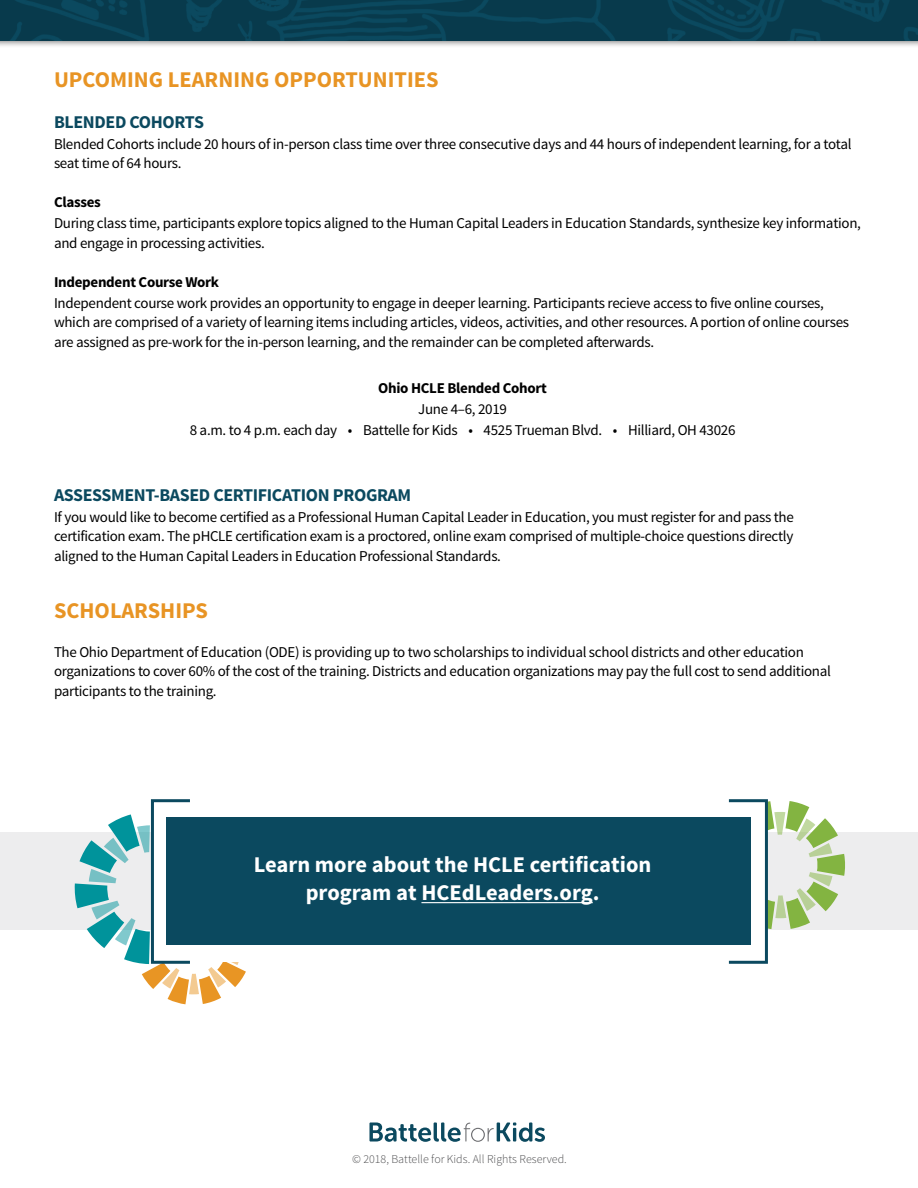
<style>
.page{position:relative;width:918px;height:1188px;background:#fff}
.page>*{position:absolute;margin:0;border:0;box-sizing:border-box;transform-origin:0 0}
.t1{font:700 22.5px/28.5px "Source Sans Pro";color:#fff;text-align:center}
.t2{font:700 22.5px "Source Sans Pro";color:#e89424}
.t3{font:700 18px "Source Sans Pro";letter-spacing:-.02em;color:#0b495f}
.t4{font:15px/19.5px "Source Sans Pro";letter-spacing:-.02em;color:#000}
.t5{font:700 15px "Source Sans Pro";letter-spacing:-.02em;color:#000}
.t6{font:300 12px "Source Sans Pro";color:#4d4d4f}
</style>
<div class="page">
<div style="left:0;top:0;width:918px;height:49px;background:#000;opacity:.75"></div>
<img style="left:0;top:0;width:918px;height:40px">
<div style="left:0;top:833px;width:918px;height:97px;background:#ededee"></div>
<svg style="left:74px;top:812px;width:172px;height:192px"></svg>
<svg style="left:768px;top:801px;width:77px;height:128px"></svg>
<div style="left:153px;top:801px;width:613px;height:160px;background:#fff"></div>
<div style="left:167px;top:818px;width:584px;height:127px;background:#0b495f"></div>
<div style="left:151px;top:799px;width:40px;height:165px;border:3px solid #0b495f"></div>
<div style="left:727px;top:799px;width:41px;height:165px;border:3px solid #0b495f"></div>
<svg style="left:369px;top:1123px;width:176px;height:19px"></svg>
<hr style="left:421px;top:902px;width:172px;height:1px;background:#fff">
<h1 class="t2" style="left:54px;top:65px;width:386px">UPCOMING LEARNING OPPORTUNITIES</h1>
<p class="t3" style="left:54px;top:110px;width:151px">BLENDED COHORTS</p>
<p class="t4" style="left:54px;top:134px;width:799px">Blended Cohorts include 20 hours of in-person class time over three consecutive days and 44 hours of independent learning, for a total seat time of 64 hours.</p>
<p class="t5" style="left:54px;top:193px;width:48px">Classes</p>
<p class="t4" style="left:54px;top:214px;width:808px">During class time, participants explore topics aligned to the Human Capital Leaders in Education Standards, synthesize key information, and engage in processing activities.</p>
<p class="t5" style="left:54px;top:272px;width:167px">Independent Course Work</p>
<p class="t4" style="left:54px;top:293px;width:797px">Independent course work provides an opportunity to engage in deeper learning. Participants recieve access to five online courses, which are comprised of a variety of learning items including articles, videos, activities, and other resources. A portion of online courses are assigned as pre-work for the in-person learning, and the remainder can be completed afterwards.</p>
<p class="t5" style="left:378px;top:378px;width:170px">Ohio HCLE Blended Cohort</p>
<p class="t4" style="left:190px;top:399px;width:547px;line-height:21px;text-align:center">June 4–6, 2019<br>8 a.m. to 4 p.m. each day • Battelle for Kids • 4525 Trueman Blvd. • Hilliard, OH 43026</p>
<p class="t3" style="left:54px;top:483px;width:359px">ASSESSMENT-BASED CERTIFICATION PROGRAM</p>
<p class="t4" style="left:54px;top:507px;width:741px;text-align:justify">If you would like to become certified as a Professional Human Capital Leader in Education, you must register for and pass the certification exam. The pHCLE certification exam is a proctored, online exam comprised of multiple-choice questions directly aligned to the Human Capital Leaders in Education Professional Standards.</p>
<h1 class="t2" style="left:54px;top:596px;width:156px">SCHOLARSHIPS</h1>
<p class="t4" style="left:54px;top:642px;width:779px">The Ohio Department of Education (ODE) is providing up to two scholarships to individual school districts and other education organizations to cover 60% of the cost of the training. Districts and education organizations may pay the full cost to send additional participants to the training.</p>
<h1 class="t1" style="left:254px;top:851px;width:399px">Learn more about the HCLE certification program at HCEdLeaders.org.</h1>
<p class="t6" style="left:352px;top:1152px;width:216px">© 2018, Battelle for Kids. All Rights Reserved.</p>
</div>
